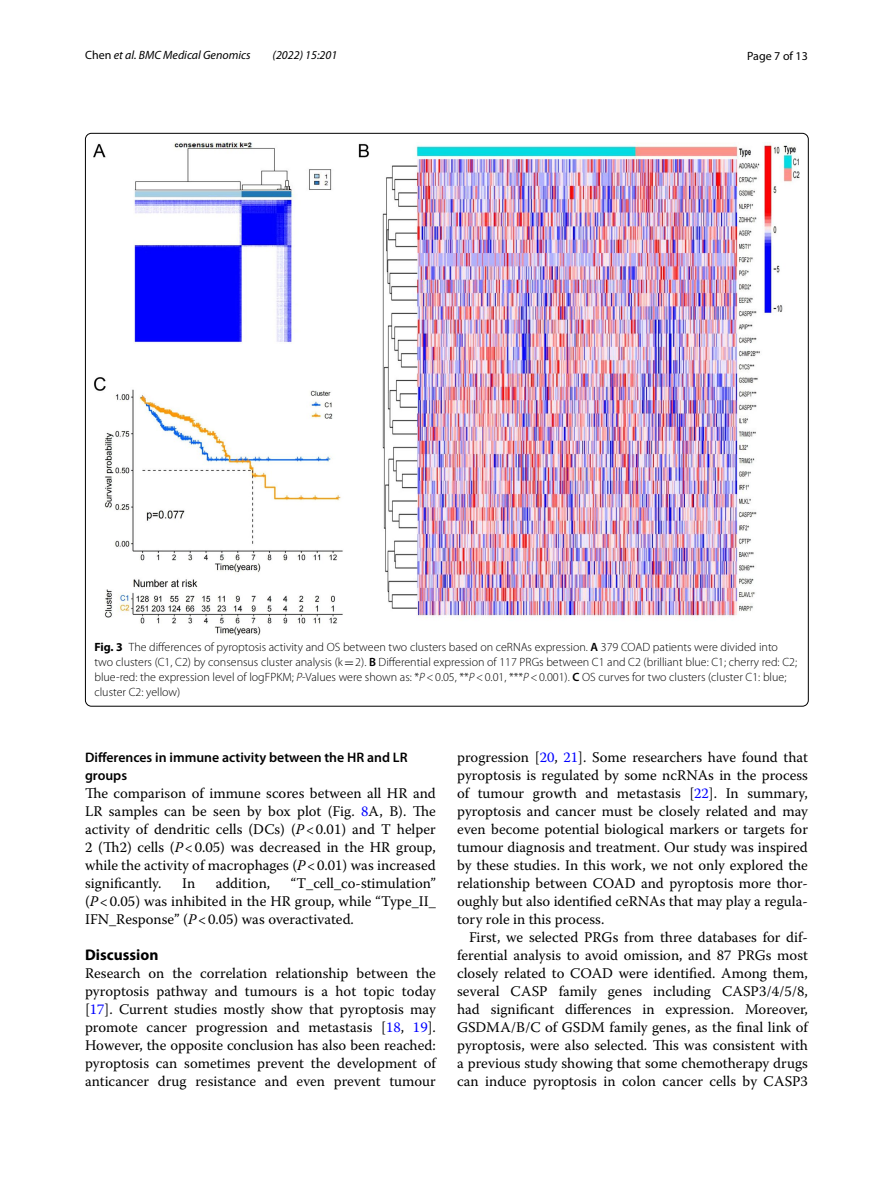
<style>
.page{position:relative;width:893px;height:1187px;background:#fff}
.page>*{position:absolute;margin:0;border:0;box-sizing:border-box;transform-origin:0 0}
.t1{font:700 15.45px "Myriad Pro";color:#000}
.t2{font:14.7px/18px "Warnock Pro";color:#000;text-align:justify}
.t3{font:600 13.8px/18px "Myriad Pro";color:#000}
.t4{font:300 12px/15px "Myriad Pro";color:#000}
.t5{font:italic 12px "Myriad Pro";color:#000}
.t6{font:12px "Myriad Pro";color:#000}
.s1{font-style:normal}
.s2{font-weight:700}
.s3{font-weight:600}
.s4{font-family:"MTSY";font-weight:400}
.s5{font-style:italic}
.s6{color:#00f}
</style>
<div class="page">
<img style="left:94px;top:142px;width:706px;height:493px">
<p class="t5" style="left:85px;top:48px;width:167px"><span class="s1">Chen</span> et al. BMC Medical Genomics</p>
<p class="t5" style="left:273px;top:48px;width:66px">(2022) 15:201</p>
<p class="t6" style="left:747px;top:48px;width:62px">Page 7 of 13</p>
<p class="t4" style="left:94px;top:639px;width:704px"><span class="s2">Fig. 3</span> The differences of pyroptosis activity and OS between two clusters based on ceRNAs expression. <span class="s3">A</span> 379 COAD patients were divided into two clusters (C1, C2) by consensus cluster analysis (k<span class="s4">=</span>2). <span class="s3">B</span> Differential expression of 117 PRGs between C1 and C2 (brilliant blue: C1; cherry red: C2; blue-red: the expression level of logFPKM; <span class="s5">P</span>-Values were shown as: *<span class="s5">P</span>&lt;0.05, **<span class="s5">P</span>&lt;0.01, ***<span class="s5">P</span>&lt;0.001). <span class="s3">C</span> OS curves for two clusters (cluster C1: blue; cluster C2: yellow)</p>
<p class="t3" style="left:85px;top:747px;width:324px">Differences in immune activity between the HR and LR groups</p>
<p class="t2" style="left:85px;top:783px;width:352px">The comparison of immune scores between all HR and LR samples can be seen by box plot (Fig. <span class="s6">8</span>A, B). The activity of dendritic cells (DCs) (<span class="s5">P</span>&lt;0.01) and T helper 2 (Th2) cells (<span class="s5">P</span>&lt;0.05) was decreased in the HR group, while the activity of macrophages (<span class="s5">P</span>&lt;0.01) was increased significantly.</p>
<p class="t2" style="left:85px;top:873px;width:352px;text-indent:206px">“T_cell_co-stimulation” (<span class="s5">P</span>&lt;0.05) was inhibited in the HR group, while “Type_II_ IFN_Response” (<span class="s5">P</span>&lt;0.05) was overactivated.</p>
<p class="t1" style="left:85px;top:944px;width:75px">Discussion</p>
<p class="t2" style="left:85px;top:963px;width:352px">Research on the correlation relationship between the pyroptosis pathway and tumours is a hot topic today [<span class="s6">17</span>]. Current studies mostly show that pyroptosis may promote cancer progression and metastasis [<span class="s6">18</span>, <span class="s6">19</span>].<br>However, the opposite conclusion has also been reached: pyroptosis can sometimes prevent the development of anticancer drug resistance and even prevent tumour</p>
<p class="t2" style="left:182px;top:873px;width:15px">In</p>
<p class="t2" style="left:216px;top:873px;width:56px">addition,</p>
<p class="t2" style="left:457px;top:747px;width:352px">progression [<span class="s6">20</span>, <span class="s6">21</span>]. Some researchers have found that pyroptosis is regulated by some ncRNAs in the process of tumour growth and metastasis [<span class="s6">22</span>]. In summary, pyroptosis and cancer must be closely related and may even become potential biological markers or targets for tumour diagnosis and treatment. Our study was inspired by these studies. In this work, we not only explored the relationship between COAD and pyroptosis more thor&shy;oughly but also identified ceRNAs that may play a regula&shy;tory role in this process.</p>
<p class="t2" style="left:457px;top:927px;width:352px;text-indent:12px">First, we selected PRGs from three databases for dif&shy;ferential analysis to avoid omission, and 87 PRGs most closely related to COAD were identified. Among them, several CASP family genes including CASP3/4/5/8, had significant differences in expression. Moreover, GSDMA/B/C of GSDM family genes, as the final link of pyroptosis, were also selected. This was consistent with a previous study showing that some chemotherapy drugs can induce pyroptosis in colon cancer cells by CASP3</p>
</div>
